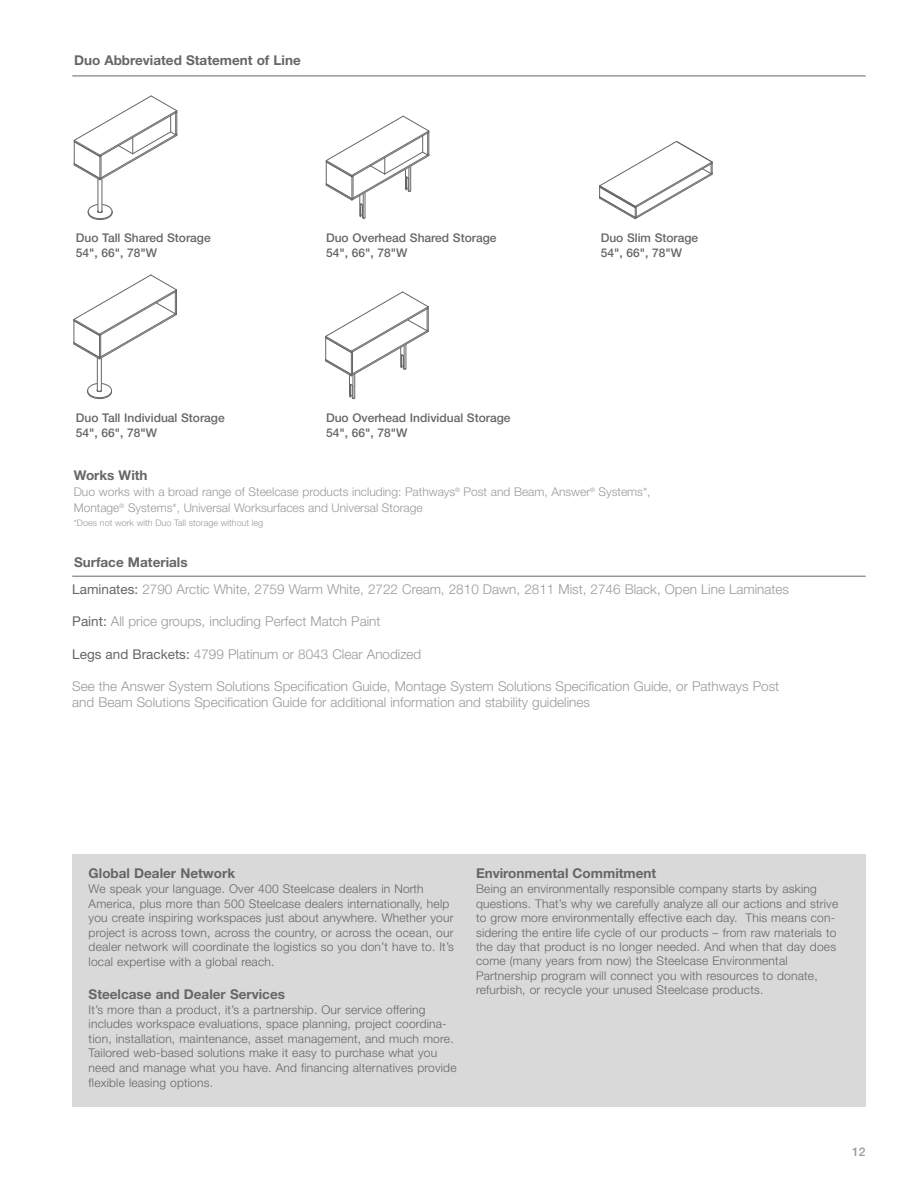
<style>
.page{position:relative;width:918px;height:1188px;background:#fff}
.page>*{position:absolute;margin:0;border:0;box-sizing:border-box;transform-origin:0 0}
.t1{font:300 13.5px/16.2px "Helvetica Neue";color:#999}
.t2{font:700 13.5px "Helvetica Neue";color:#666}
.t3{font:300 12px/14.5px "Helvetica Neue";letter-spacing:.015em;color:#666}
.t4{font:500 12px/15px "Helvetica Neue";color:#666}
.t5{font:300 12px/16.5px "Helvetica Neue";color:#999}
.t6{font:500 12px "Helvetica Neue";color:#999}
.t7{font:300 9px "Helvetica Neue";color:#999}
.s1{font-weight:400;color:#666}
</style>
<div class="page">
<div style="left:72px;top:855px;width:794px;height:252px;background:#d9d9d9"></div>
<svg style="left:599px;top:141px;width:114px;height:78px"></svg>
<svg style="left:74px;top:95px;width:104px;height:125px"></svg>
<svg style="left:326px;top:116px;width:104px;height:103px"></svg>
<hr style="left:72px;top:76px;width:794px;height:1px;background:#666">
<hr style="left:72px;top:576px;width:794px;height:1px;background:#666">
<svg style="left:73px;top:274px;width:104px;height:125px"></svg>
<svg style="left:325px;top:291px;width:104px;height:108px"></svg>
<p class="t2" style="left:74px;top:52px;width:228px">Duo Abbreviated Statement of Line</p>
<p class="t4" style="left:76px;top:232px;width:136px">Duo Tall Shared Storage<br>54", 66", 78"W</p>
<p class="t4" style="left:326px;top:232px;width:172px">Duo Overhead Shared Storage<br>54", 66", 78"W</p>
<p class="t4" style="left:76px;top:411px;width:150px">Duo Tall Individual Storage<br>54", 66", 78"W</p>
<p class="t4" style="left:326px;top:411px;width:186px">Duo Overhead Individual Storage<br>54", 66", 78"W</p>
<p class="t4" style="left:601px;top:232px;width:99px">Duo Slim Storage<br>54", 66", 78"W</p>
<p class="t2" style="left:74px;top:467px;width:75px">Works With</p>
<p class="t5" style="left:74px;top:484px;width:578px">Duo works with a broad range of Steelcase products including: Pathways<sup>®</sup> Post and Beam, Answer<sup>®</sup> Systems*,<br>Montage<sup>®</sup> Systems*, Universal Worksurfaces and Universal Storage</p>
<p class="t7" style="left:74px;top:520px;width:191px">*Does not work with Duo Tall storage without leg</p>
<p class="t2" style="left:74px;top:553px;width:115px">Surface Materials</p>
<p class="t1" style="left:72px;top:582px;width:718px"><span class="s1">Laminates:</span> 2790 Arctic White, 2759 Warm White, 2722 Cream, 2810 Dawn, 2811 Mist, 2746 Black, Open Line Laminates</p>
<p class="t1" style="left:72px;top:615px;width:310px"><span class="s1">Paint:</span> All price groups, including Perfect Match Paint</p>
<p class="t1" style="left:72px;top:647px;width:351px"><span class="s1">Legs and Brackets:</span> 4799 Platinum or 8043 Clear Anodized</p>
<p class="t1" style="left:72px;top:680px;width:708px">See the Answer System Solutions Specification Guide, Montage System Solutions Specification Guide, or Pathways Post and Beam Solutions Specification Guide for additional information and stability guidelines</p>
<p class="t2" style="left:89px;top:865px;width:148px">Global Dealer Network</p>
<p class="t3" style="left:89px;top:883px;width:367px">We speak your language. Over 400 Steelcase dealers in North America, plus more than 500 Steelcase dealers internationally, help you create inspiring workspaces just about anywhere. Whether your project is across town, across the country, or across the ocean, our dealer network will coordinate the logistics so you don’t have to. It’s local expertise with a global reach.</p>
<p class="t2" style="left:89px;top:986px;width:198px">Steelcase and Dealer Services</p>
<p class="t3" style="left:89px;top:1004px;width:369px">It’s more than a product, it’s a partnership. Our service offering includes workspace evaluations, space planning, project coordina&shy;tion, installation, maintenance, asset management, and much more.<br>Tailored web-based solutions make it easy to purchase what you need and manage what you have. And financing alternatives provide flexible leasing options.</p>
<p class="t2" style="left:476px;top:865px;width:182px">Environmental Commitment</p>
<p class="t3" style="left:476px;top:883px;width:364px">Being an environmentally responsible company starts by asking questions. That’s why we carefully analyze all our actions and strive to grow more environmentally effective each day. This means con&shy;sidering the entire life cycle of our products – from raw materials to the day that product is no longer needed. And when that day does come (many years from now) the Steelcase Environmental Partnership program will connect you with resources to donate, refurbish, or recycle your unused Steelcase products.</p>
<p class="t6" style="left:852px;top:1147px;width:15px">12</p>
</div>
